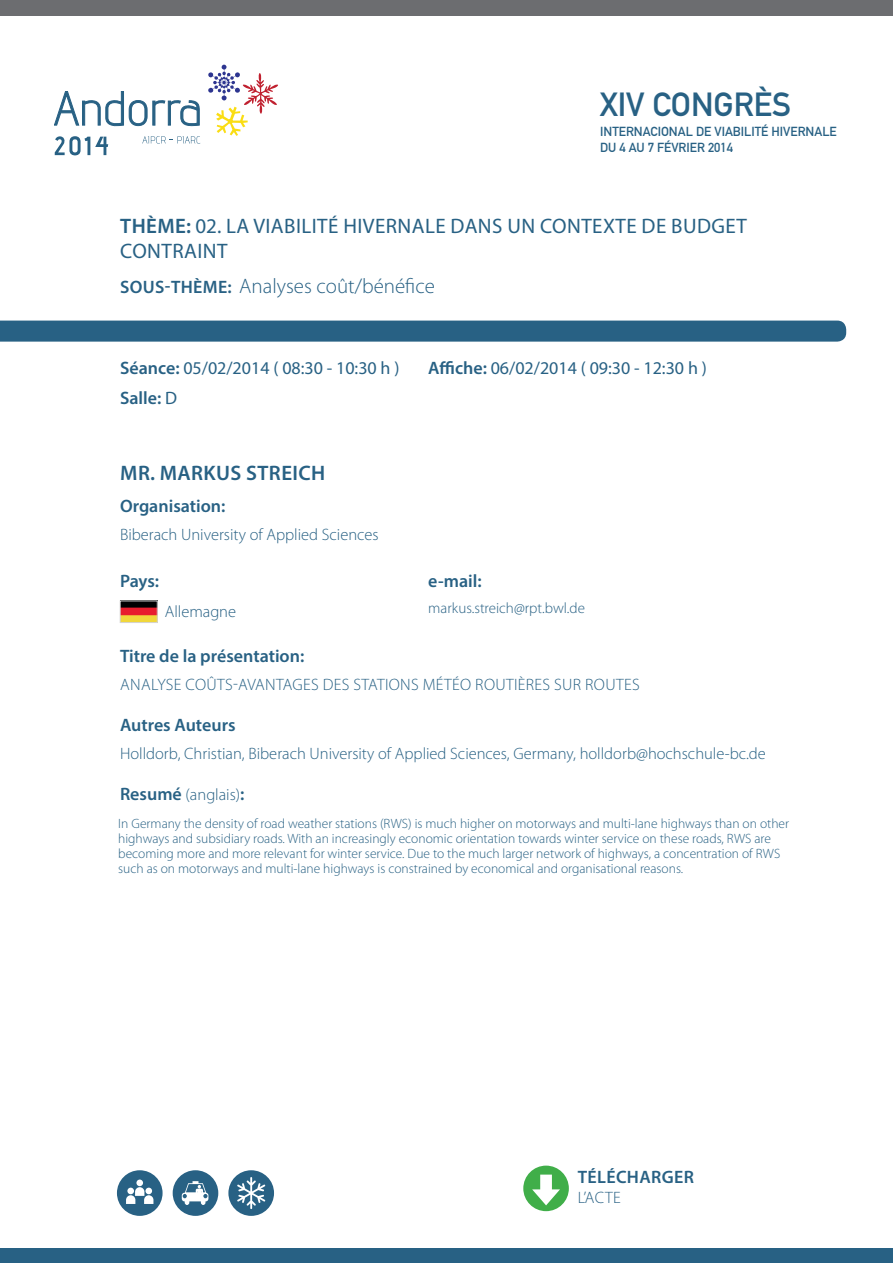
<style>
.page{position:relative;width:893px;height:1263px;background:#fff}
.page>*{position:absolute;margin:0;border:0;box-sizing:border-box;transform-origin:0 0}
.t1{font:33px "DIN Mittelschrift Std";color:#286184}
.Estilo_de_párrafo_3{font:21px/25.2px "Myriad Pro";letter-spacing:.02em;color:#286184}
.t2{font:300 21px "Myriad Pro";color:#286184}
.t3{font:600 21px "Myriad Pro";letter-spacing:.02em;color:#286184}
.Estilo_de_párrafo_2{font:600 18px "Myriad Pro";color:#286184}
.t4{font:18px "Myriad Pro";color:#286184}
.Estilo_de_párrafo_2-2{font:600 18px "Myriad Pro";letter-spacing:.02em;color:#286184}
.Estilo_de_párrafo_2-3{font:300 16.5px "Myriad Pro";color:#286184}
.Estilo_de_párrafo_6{font:300 16.5px "Myriad Pro";letter-spacing:.02em;color:#286184}
.Estilo_de_párrafo_2-4{font:300 15px "Myriad Pro";color:#286184}
.t5{font:300 13.5px/15px "Myriad Pro";color:#286184}
.t6{font:12.9px/15.6px "DIN Mittelschrift Std";color:#286184}
.s1{font-weight:600}
.s2{font-weight:600;font-size:18px}
.s3{font-weight:400}
</style>
<div class="page">
<svg style="left:173px;top:1170px;width:45px;height:46px"></svg>
<svg style="left:228px;top:1170px;width:46px;height:46px"></svg>
<svg style="left:117px;top:1170px;width:46px;height:46px"></svg>
<div style="left:0;top:1248px;width:893px;height:15px;background:#286184"></div>
<div style="left:0;top:0;width:893px;height:16px;background:#6c6d70"></div>
<svg style="left:54px;top:91px;width:146px;height:36px"></svg>
<svg style="left:55px;top:136px;width:53px;height:19px"></svg>
<svg style="left:142px;top:136px;width:58px;height:8px"></svg>
<svg style="left:208px;top:65px;width:70px;height:71px"></svg>
<div style="left:0;top:321px;width:846px;height:21px;background:#286184"></div>
<div style="left:523px;top:1165px;width:46px;height:46px;background:#40ae49;border-radius:50%"></div>
<svg style="left:532px;top:1174px;width:28px;height:31px"></svg>
<img style="left:122px;top:603px;width:33px;height:18px">
<div style="left:120px;top:601px;width:37px;height:22px;border:1px solid #d4d3d3"></div>
<h1 class="t1" style="left:600px;top:85px;width:193px">XIV CONGRÈS</h1>
<p class="t6" style="left:600px;top:124px;width:238px">INTERNACIONAL DE VIABILITÉ HIVERNALE<br>DU 4 AU 7 FÉVRIER 2014</p>
<p class="Estilo_de_párrafo_3" style="left:120px;top:214px;width:628px"><span class="s1">THÈME:</span> 02. LA VIABILITÉ HIVERNALE DANS UN CONTEXTE DE BUDGET<br>CONTRAINT</p>
<p class="t2" style="left:120px;top:273px;width:316px"><span class="s2">SOUS-THÈME:</span> Analyses coût/bénéfice</p>
<p class="t4" style="left:120px;top:358px;width:281px"><span class="s1">Séance:</span> 05/02/2014 ( 08:30 - 10:30 h )</p>
<p class="Estilo_de_párrafo_2" style="left:120px;top:386px;width:59px">Salle: <span class="s3">D</span></p>
<p class="t3" style="left:120px;top:460px;width:207px">MR. MARKUS STREICH</p>
<p class="Estilo_de_párrafo_2" style="left:120px;top:495px;width:107px">Organisation:</p>
<p class="Estilo_de_párrafo_2-3" style="left:120px;top:525px;width:260px">Biberach University of Applied Sciences</p>
<p class="Estilo_de_párrafo_2" style="left:120px;top:569px;width:41px">Pays:</p>
<p class="Estilo_de_párrafo_2-3" style="left:165px;top:601px;width:73px">Allemagne</p>
<p class="t4" style="left:428px;top:358px;width:280px"><span class="s1">Affiche:</span> 06/02/2014 ( 09:30 - 12:30 h )</p>
<p class="Estilo_de_párrafo_2" style="left:428px;top:569px;width:55px">e-mail:</p>
<p class="Estilo_de_párrafo_2-4" style="left:428px;top:599px;width:158px">markus.streich@rpt.bwl.de</p>
<p class="Estilo_de_párrafo_2" style="left:120px;top:644px;width:186px">Titre de la présentation:</p>
<p class="Estilo_de_párrafo_6" style="left:120px;top:675px;width:521px">ANALYSE COÛTS-AVANTAGES DES STATIONS MÉTÉO ROUTIÈRES SUR ROUTES</p>
<p class="Estilo_de_párrafo_2" style="left:120px;top:713px;width:117px">Autres Auteurs</p>
<p class="Estilo_de_párrafo_2-3" style="left:120px;top:744px;width:647px">Holldorb, Christian, Biberach University of Applied Sciences, Germany, holldorb@hochschule-bc.de</p>
<p class="Estilo_de_párrafo_2-3" style="left:120px;top:785px;width:126px"><span class="s2">Resumé</span> (anglais)<span class="s2">:</span></p>
<p class="t5" style="left:118px;top:816px;width:672px">In Germany the density of road weather stations (RWS) is much higher on motorways and multi-lane highways than on other highways and subsidiary roads. With an increasingly economic orientation towards winter service on these roads, RWS are becoming more and more relevant for winter service. Due to the much larger network of highways, a concentration of RWS such as on motorways and multi-lane highways is constrained by economical and organisational reasons.</p>
<p class="Estilo_de_párrafo_2-2" style="left:578px;top:1165px;width:118px">TÉLÉCHARGER</p>
<p class="Estilo_de_párrafo_2-3" style="left:578px;top:1187px;width:45px">L’ACTE</p>
</div>
